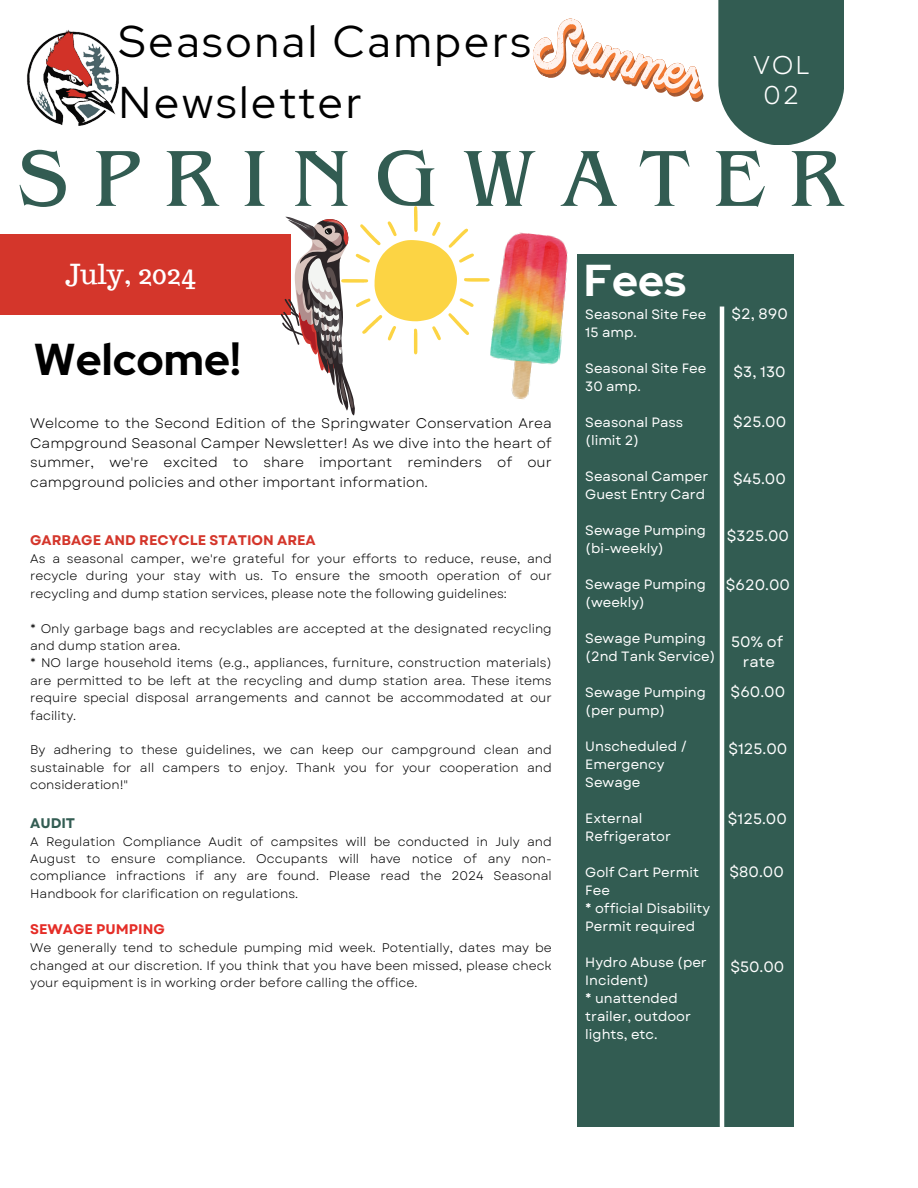
<style>
.page{position:relative;width:918px;height:1188px;background:#fff}
.page>*{position:absolute;margin:0;border:0;box-sizing:border-box;transform-origin:0 0}
.t1{font:83.25px "Benguiat Pro ITC";letter-spacing:.29em;color:#325c52}
.t2{font:44.4px/61.3px "Red Hat Display";letter-spacing:.07em;color:#000}
.t3{font:700 44.4px "Red Hat Display";color:#000}
.t4{font:700 44.4px "Red Hat Display";color:#fff}
.t5{font:27px "Trocchi";color:#fff}
.t6{font:25.65px/29.4px "Garet";color:#fff;text-align:center}
.t7{font:15px/20.2px "Garet";color:#fff;text-align:center}
.t8{font:13.95px/19.5px "Garet";color:#000;text-align:justify}
.t9{font:700 13.95px "Garet";color:#d4362b}
.t10{font:700 13.95px "Garet";color:#e52d27}
.t11{font:700 13.95px "Garet";color:#325c52}
.t12{font:13.5px/18px "Garet";color:#fff}
.t13{font:12.45px/17.4px "Garet";color:#000;text-align:justify}
</style>
<div class="page">
<div style="left:0;top:234px;width:291px;height:81px;background:#d4362b"></div>
<img style="left:27px;top:29px;width:92px;height:97px">
<div style="left:577px;top:254px;width:216px;height:873px;background:#325c52"></div>
<div style="left:718px;top:0;width:126px;height:145px;background:#325c52"></div>
<hr style="left:720px;top:307px;width:4px;height:820px;background:#fff">
<svg style="left:533px;top:18px;width:171px;height:84px"></svg>
<svg style="left:281px;top:206px;width:205px;height:209px"></svg>
<img style="left:486px;top:232px;width:82px;height:168px">
<h6 class="t2" style="left:119px;top:10px;width:413px">Seasonal Campers<br>Newsletter</h6>
<h6 class="t6" style="left:753px;top:51px;width:58px">VOL<br>02</h6>
<h6 class="t1" style="left:17px;top:149px;width:827px">SPRINGWATER</h6>
<p class="t5" style="left:65px;top:256px;width:131px">July, 2024</p>
<h6 class="t3" style="left:34px;top:329px;width:208px">Welcome!</h6>
<p class="t8" style="left:30px;top:414px;width:523px">Welcome to the Second Edition of the Springwater Conservation Area Campground Seasonal Camper Newsletter! As we dive into the heart of summer, we're excited to share important reminders of our campground policies and other important information.</p>
<h3 class="t9" style="left:30px;top:530px;width:287px">GARBAGE AND RECYCLE STATION AREA</h3>
<h1 class="t13" style="left:30px;top:550px;width:523px">As a seasonal camper, we're grateful for your efforts to reduce, reuse, and recycle during your stay with us. To ensure the smooth operation of our recycling and dump station services, please note the following guidelines:</h1>
<p class="t13" style="left:30px;top:620px;width:523px">* Only garbage bags and recyclables are accepted at the designated recycling and dump station area.</p>
<p class="t13" style="left:30px;top:654px;width:523px">* NO large household items (e.g., appliances, furniture, construction materials) are permitted to be left at the recycling and dump station area. These items require special disposal arrangements and cannot be accommodated at our facility.</p>
<p class="t13" style="left:30px;top:741px;width:523px">By adhering to these guidelines, we can keep our campground clean and sustainable for all campers to enjoy. Thank you for your cooperation and consideration!"</p>
<h5 class="t11" style="left:30px;top:813px;width:47px">AUDIT</h5>
<h2 class="t13" style="left:30px;top:833px;width:523px">A Regulation Compliance Audit of campsites will be conducted in July and August to ensure compliance. Occupants will have notice of any non&shy;compliance infractions if any are found. Please read the 2024 Seasonal Handbook for clarification on regulations.</h2>
<h6 class="t10" style="left:30px;top:919px;width:136px">SEWAGE PUMPING</h6>
<h6 class="t13" style="left:30px;top:939px;width:523px">We generally tend to schedule pumping mid week. Potentially, dates may be changed at our discretion. If you think that you have been missed, please check your equipment is in working order before calling the office.</h6>
<h6 class="t4" style="left:584px;top:251px;width:104px">Fees</h6>
<h6 class="t12" style="left:585px;top:305px;width:123px">Seasonal Site Fee<br>15 amp.</h6>
<h6 class="t12" style="left:585px;top:359px;width:123px">Seasonal Site Fee<br>30 amp.</h6>
<h6 class="t12" style="left:585px;top:413px;width:99px">Seasonal Pass (limit 2)</h6>
<h6 class="t12" style="left:585px;top:467px;width:124px">Seasonal Camper<br>Guest Entry Card</h6>
<h6 class="t12" style="left:585px;top:521px;width:122px">Sewage Pumping (bi-weekly)</h6>
<h6 class="t12" style="left:585px;top:575px;width:122px">Sewage Pumping (weekly)</h6>
<h6 class="t12" style="left:585px;top:629px;width:132px">Sewage Pumping (2nd Tank Service)</h6>
<h6 class="t12" style="left:585px;top:683px;width:122px">Sewage Pumping (per pump)</h6>
<h6 class="t12" style="left:585px;top:737px;width:104px">Unscheduled /<br>Emergency<br>Sewage</h6>
<h6 class="t12" style="left:585px;top:809px;width:87px">External<br>Refrigerator</h6>
<h6 class="t12" style="left:585px;top:863px;width:126px">Golf Cart Permit<br>Fee<br>* official Disability<br>Permit required</h6>
<h6 class="t12" style="left:585px;top:953px;width:123px">Hydro Abuse (per<br>Incident)<br>* unattended trailer, outdoor lights, etc.</h6>
<h6 class="t7" style="left:731px;top:303px;width:58px">$2, 890</h6>
<h6 class="t7" style="left:734px;top:362px;width:54px">$3, 130</h6>
<h6 class="t7" style="left:733px;top:412px;width:55px">$25.00</h6>
<h6 class="t7" style="left:733px;top:469px;width:54px">$45.00</h6>
<h2 class="t7" style="left:727px;top:525px;width:64px">$325.00</h2>
<h6 class="t7" style="left:726px;top:575px;width:66px">$620.00</h6>
<h6 class="t7" style="left:731px;top:632px;width:54px">50% of rate</h6>
<p class="t7" style="left:731px;top:682px;width:56px">$60.00</p>
<p class="t7" style="left:728px;top:739px;width:60px">$125.00</p>
<p class="t7" style="left:728px;top:808px;width:60px">$125.00</p>
<p class="t7" style="left:730px;top:861px;width:56px">$80.00</p>
<p class="t7" style="left:730px;top:956px;width:55px">$50.00</p>
</div>
